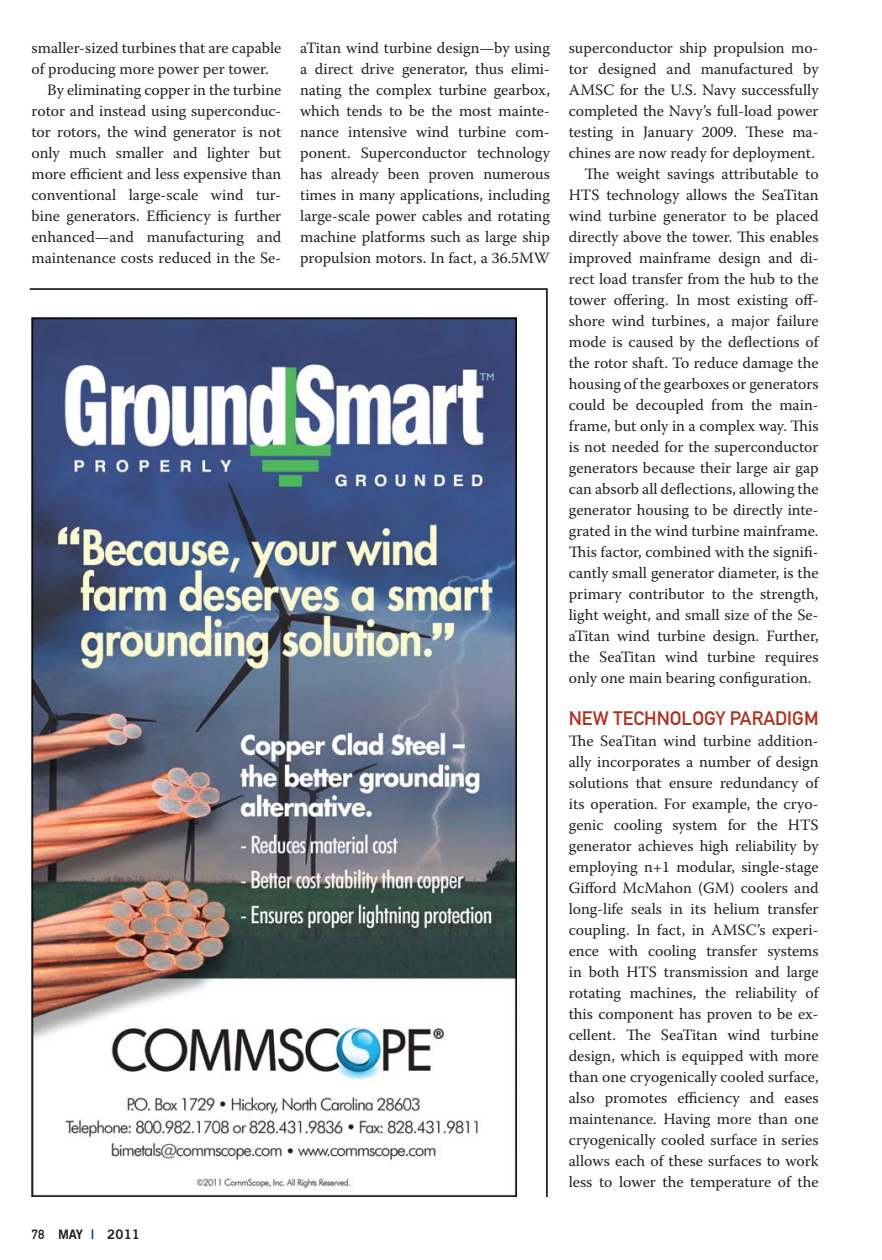
<style>
.page{position:relative;width:882px;height:1260px;background:#fff}
.page>*{position:absolute;margin:0;border:0;box-sizing:border-box;transform-origin:0 0}
.t1{font:19.25px "DIN Mittelschrift Alternate";color:#b12f1c}
.t2{font:15.75px/21px "Warnock Pro";color:#231f20;text-align:justify}
.t3{font:13.12px "Trade Gothic Bold Two";letter-spacing:.02em;color:#231f20}
.s1{font-family:"DIN Mittelschrift Alternate"}
.s2{color:#00355b}
</style>
<div class="page">
<svg style="left:29px;top:288px;width:519px;height:909px"></svg>
<img style="left:32px;top:318px;width:485px;height:879px">
<p class="t2" style="left:32px;top:37px;width:251px">smaller-sized turbines that are capable</p>
<p class="t2" style="left:32px;top:58px;width:239px">of producing more power per tower.</p>
<p class="t2" style="left:47px;top:79px;width:236px">By eliminating copper in the turbine</p>
<p class="t2" style="left:32px;top:100px;width:251px">rotor and instead using superconduc-</p>
<p class="t2" style="left:32px;top:121px;width:251px">tor rotors, the wind generator is not</p>
<p class="t2" style="left:32px;top:142px;width:251px">only much smaller and lighter but</p>
<p class="t2" style="left:32px;top:163px;width:251px">more efficient and less expensive than</p>
<p class="t2" style="left:32px;top:184px;width:251px">conventional large-scale wind tur-</p>
<p class="t2" style="left:32px;top:205px;width:251px">bine generators. Efficiency is further</p>
<p class="t2" style="left:32px;top:226px;width:251px">enhanced—and manufacturing and</p>
<p class="t2" style="left:32px;top:247px;width:251px">maintenance costs reduced in the Se-</p>
<p class="t3" style="left:32px;top:1226px;width:110px"><span class="s1">78</span> MAY <span class="s2">|</span> 2011</p>
<p class="t2" style="left:300px;top:37px;width:251px">aTitan wind turbine design—by using a direct drive generator, thus elimi&shy;nating the complex turbine gearbox, which tends to be the most mainte&shy;nance intensive wind turbine com&shy;ponent. Superconductor technology has already been proven numerous times in many applications, including large-scale power cables and rotating machine platforms such as large ship propulsion motors. In fact, a 36.5MW</p>
<p class="t2" style="left:569px;top:37px;width:251px">superconductor ship propulsion mo-</p>
<p class="t2" style="left:569px;top:58px;width:251px">tor designed and manufactured by</p>
<p class="t2" style="left:569px;top:79px;width:251px">AMSC for the U.S. Navy successfully</p>
<p class="t2" style="left:569px;top:100px;width:251px">completed the Navy’s full-load power</p>
<p class="t2" style="left:569px;top:121px;width:251px">testing in January 2009. These ma-</p>
<p class="t2" style="left:569px;top:142px;width:248px">chines are now ready for deployment.</p>
<p class="t2" style="left:585px;top:163px;width:236px">The weight savings attributable to</p>
<p class="t2" style="left:569px;top:184px;width:251px">HTS technology allows the SeaTitan</p>
<p class="t2" style="left:569px;top:205px;width:251px">wind turbine generator to be placed</p>
<p class="t2" style="left:569px;top:226px;width:251px">directly above the tower. This enables</p>
<p class="t2" style="left:569px;top:247px;width:251px">improved mainframe design and di-</p>
<p class="t2" style="left:569px;top:268px;width:251px">rect load transfer from the hub to the</p>
<p class="t2" style="left:569px;top:289px;width:251px">tower offering. In most existing off-</p>
<p class="t2" style="left:569px;top:310px;width:251px">shore wind turbines, a major failure</p>
<p class="t2" style="left:569px;top:331px;width:251px">mode is caused by the deflections of</p>
<p class="t2" style="left:569px;top:352px;width:251px">the rotor shaft. To reduce damage the</p>
<p class="t2" style="left:569px;top:373px;width:251px">housing of the gearboxes or generators</p>
<p class="t2" style="left:569px;top:394px;width:251px">could be decoupled from the main-</p>
<p class="t2" style="left:569px;top:415px;width:251px">frame, but only in a complex way. This</p>
<p class="t2" style="left:569px;top:436px;width:251px">is not needed for the superconductor</p>
<p class="t2" style="left:569px;top:457px;width:251px">generators because their large air gap</p>
<p class="t2" style="left:569px;top:478px;width:251px">can absorb all deflections, allowing the</p>
<p class="t2" style="left:569px;top:499px;width:251px">generator housing to be directly inte-</p>
<p class="t2" style="left:569px;top:520px;width:251px">grated in the wind turbine mainframe.</p>
<p class="t2" style="left:569px;top:541px;width:251px">This factor, combined with the signifi-</p>
<p class="t2" style="left:569px;top:562px;width:251px">cantly small generator diameter, is the</p>
<p class="t2" style="left:569px;top:583px;width:251px">primary contributor to the strength,</p>
<p class="t2" style="left:569px;top:604px;width:251px">light weight, and small size of the Se-</p>
<p class="t2" style="left:569px;top:625px;width:251px">aTitan wind turbine design. Further,</p>
<p class="t2" style="left:569px;top:646px;width:251px">the SeaTitan wind turbine requires</p>
<p class="t2" style="left:569px;top:667px;width:244px">only one main bearing configuration.</p>
<p class="t1" style="left:569px;top:707px;width:248px">NEW TECHNOLOGY PARADIGM</p>
<p class="t2" style="left:569px;top:730px;width:251px">The SeaTitan wind turbine addition&shy;ally incorporates a number of design solutions that ensure redundancy of its operation. For example, the cryo&shy;genic cooling system for the HTS generator achieves high reliability by employing n+1 modular, single-stage Gifford McMahon (GM) coolers and long-life seals in its helium transfer coupling. In fact, in AMSC’s experi&shy;ence with cooling transfer systems in both HTS transmission and large rotating machines, the reliability of this component has proven to be ex&shy;cellent. The SeaTitan wind turbine design, which is equipped with more than one cryogenically cooled surface, also promotes efficiency and eases maintenance. Having more than one cryogenically cooled surface in series allows each of these surfaces to work less to lower the temperature of the</p>
</div>
